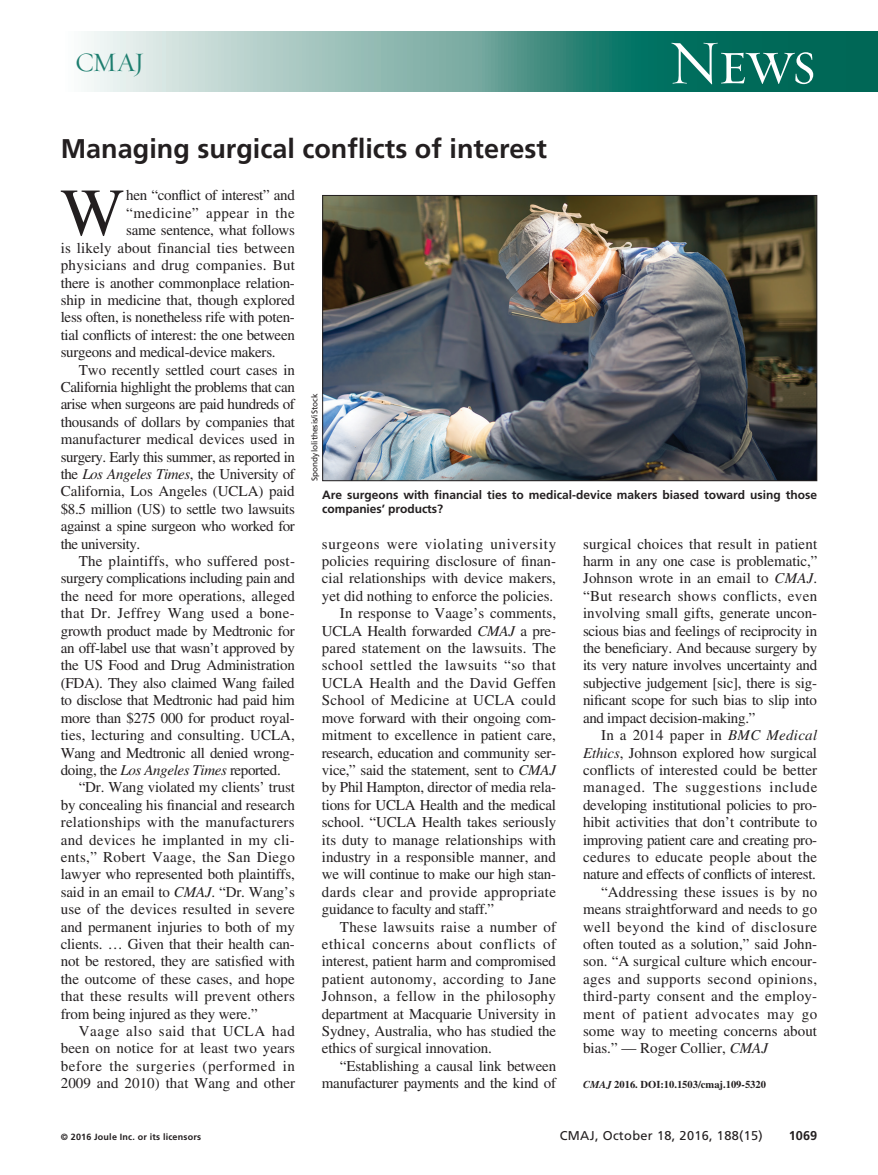
<style>
.page{position:relative;width:878px;height:1175px;background:#fff}
.page>*{position:absolute;margin:0;border:0;box-sizing:border-box;transform-origin:0 0}
.DC{font:67.5px "Times LT Std";color:#231f20}
.Article_type{font:63px "Requiem Display HTF Small Caps";color:#fff}
.Article_title{font:700 27px "Frutiger LT Std";color:#231f20}
.t1{font:27px "Requiem Display HTF Roman";color:#1d7e6f}
.DC-2{font:15px/17.4px "Times LT Std";letter-spacing:-.01em;color:#231f20;text-align:justify}
.DC-3{font:15px "Times LT Std";letter-spacing:.01em;color:#231f20}
.DC-4{font:15px "Times LT Std";letter-spacing:.02em;color:#231f20}
.DC-5{font:15px "Times LT Std";letter-spacing:.03em;color:#231f20}
.t2{font:12.75px "Frutiger LT Std";letter-spacing:.025em;color:#231f20}
.t3{font:700 12.75px "Frutiger LT Std";color:#231f20}
.Fig_caption{font:700 12px/14.2px "Frutiger LT Std";color:#231f20}
.Article_id{font:700 10.5px "Times LT Std";color:#231f20}
.t4{font:700 9px "Frutiger LT Std";letter-spacing:.02em;color:#231f20}
.PC{font:8.25px "Frutiger LT Std";color:#231f20}
.s1{font-style:italic}
</style>
<div class="page">
<svg style="left:87px;top:32px;width:791px;height:60px;background:#62a197"></svg>
<img style="left:324px;top:197px;width:491px;height:282px">
<div style="left:322px;top:195px;width:495px;height:286px;border:1px solid #231f20"></div>
<h3 class="t1" style="left:75px;top:46px;width:71px">CMAJ</h3>
<p class="Article_title" style="left:61px;top:133px;width:488px">Managing surgical conflicts of interest</p>
<p class="Article_type" style="left:668px;top:26px;width:150px">News</p>
<p class="DC" style="left:60px;top:175px;width:65px">W</p>
<p class="DC-2" style="left:126px;top:187px;width:170px">hen “conflict of interest” and</p>
<p class="DC-5" style="left:126px;top:204px;width:170px">“medicine” appear in the</p>
<p class="DC-2" style="left:126px;top:221px;width:170px">same sentence, what follows</p>
<p class="DC-3" style="left:61px;top:239px;width:235px">is likely about financial ties between</p>
<p class="DC-4" style="left:61px;top:257px;width:236px">physicians and drug companies. But</p>
<p class="DC-2" style="left:61px;top:274px;width:236px">there is another commonplace relation-</p>
<p class="DC-2" style="left:61px;top:291px;width:236px">ship in medicine that, though explored</p>
<p class="DC-2" style="left:61px;top:308px;width:236px">less often, is nonetheless rife with poten-</p>
<p class="DC-2" style="left:61px;top:326px;width:235px">tial conflicts of interest: the one between</p>
<p class="DC-2" style="left:61px;top:343px;width:216px">surgeons and medical-device makers.</p>
<p class="DC-2" style="left:61px;top:361px;width:236px;text-indent:18px">Two recently settled court cases in California highlight the problems that can arise when surgeons are paid hundreds of thousands of dollars by companies that manufacturer medical devices used in surgery. Early this summer, as reported in the <span class="s1">Los Angeles Times</span>, the University of California, Los Angeles (UCLA) paid $8.5 million (US) to settle two lawsuits against a spine surgeon who worked for the university.</p>
<p class="DC-2" style="left:61px;top:552px;width:236px;text-indent:18px">The plaintiffs, who suffered post&shy;surgery complications including pain and the need for more operations, alleged that Dr. Jeffrey Wang used a bone&shy;growth product made by Medtronic for an off-label use that wasn’t approved by the US Food and Drug Administration (FDA). They also claimed Wang failed to disclose that Medtronic had paid him more than $275 000 for product royal&shy;ties, lecturing and consulting. UCLA, Wang and Medtronic all denied wrong&shy;doing, the <span class="s1">Los Angeles Times</span> reported.</p>
<p class="DC-2" style="left:61px;top:778px;width:236px;text-indent:18px">“Dr. Wang violated my clients’ trust by concealing his financial and research relationships with the manufacturers and devices he implanted in my cli&shy;ents,” Robert Vaage, the San Diego lawyer who represented both plaintiffs, said in an email to <span class="s1">CMAJ</span>. “Dr. Wang’s use of the devices resulted in severe and permanent injuries to both of my clients. … Given that their health can&shy;not be restored, they are satisfied with the outcome of these cases, and hope that these results will prevent others from being injured as they were.”</p>
<p class="DC-2" style="left:61px;top:1022px;width:236px;text-indent:18px">Vaage also said that UCLA had been on notice for at least two years before the surgeries (performed in 2009 and 2010) that Wang and other</p>
<p class="PC" style="left:310px;top:481px;width:89px;rotate:-90deg">Spondylolithesis/iStock</p>
<p class="Fig_caption" style="left:322px;top:488px;width:496px">Are surgeons with financial ties to medical-device makers biased toward using those companies’ products?</p>
<p class="DC-2" style="left:322px;top:535px;width:236px">surgeons were violating university policies requiring disclosure of finan&shy;cial relationships with device makers, yet did nothing to enforce the policies.</p>
<p class="DC-2" style="left:322px;top:604px;width:236px;text-indent:18px">In response to Vaage’s comments, UCLA Health forwarded <span class="s1">CMAJ</span> a pre&shy;pared statement on the lawsuits. The school settled the lawsuits “so that UCLA Health and the David Geffen School of Medicine at UCLA could move forward with their ongoing com&shy;mitment to excellence in patient care, research, education and community ser&shy;vice,” said the statement, sent to <span class="s1">CMAJ </span>by Phil Hampton, director of media rela&shy;tions for UCLA Health and the medical school. “UCLA Health takes seriously its duty to manage relationships with industry in a responsible manner, and we will continue to make our high stan&shy;dards clear and provide appropriate guidance to faculty and staff.”</p>
<p class="DC-2" style="left:322px;top:917px;width:236px;text-indent:18px">These lawsuits raise a number of ethical concerns about conflicts of interest, patient harm and compromised patient autonomy, according to Jane Johnson, a fellow in the philosophy department at Macquarie University in Sydney, Australia, who has studied the ethics of surgical innovation.</p>
<p class="DC-2" style="left:322px;top:1057px;width:236px;text-align:right">“Establishing a causal link between manufacturer payments and the kind of</p>
<p class="DC-2" style="left:583px;top:535px;width:236px">surgical choices that result in patient harm in any one case is problematic,” Johnson wrote in an email to <span class="s1">CMAJ</span>. “But research shows conflicts, even involving small gifts, generate uncon&shy;scious bias and feelings of reciprocity in the beneficiary. And because surgery by its very nature involves uncertainty and subjective judgement [sic], there is sig&shy;nificant scope for such bias to slip into and impact decision-making.”</p>
<p class="DC-2" style="left:583px;top:726px;width:236px;text-indent:18px">In a 2014 paper in <span class="s1">BMC Medical Ethics</span>, Johnson explored how surgical conflicts of interested could be better managed. The suggestions include developing institutional policies to pro&shy;hibit activities that don’t contribute to improving patient care and creating pro&shy;cedures to educate people about the nature and effects of conflicts of interest.</p>
<p class="DC-2" style="left:583px;top:883px;width:236px;text-indent:18px">“Addressing these issues is by no means straightforward and needs to go well beyond the kind of disclosure often touted as a solution,” said John&shy;son. “A surgical culture which encour&shy;ages and supports second opinions, third-party consent and the employ&shy;ment of patient advocates may go some way to meeting concerns about bias.” — Roger Collier, <span class="s1">CMAJ</span></p>
<p class="Article_id" style="left:583px;top:1078px;width:184px"><span class="s1">CMAJ</span> 2016. DOI:10.1503/cmaj.109-5320</p>
<p class="t4" style="left:61px;top:1131px;width:142px">© 2016 Joule Inc. or its licensors</p>
<p class="t2" style="left:559px;top:1127px;width:205px">CMAJ, October 18, 2016, 188(15)</p>
<p class="t3" style="left:788px;top:1127px;width:30px">1069</p>
</div>
